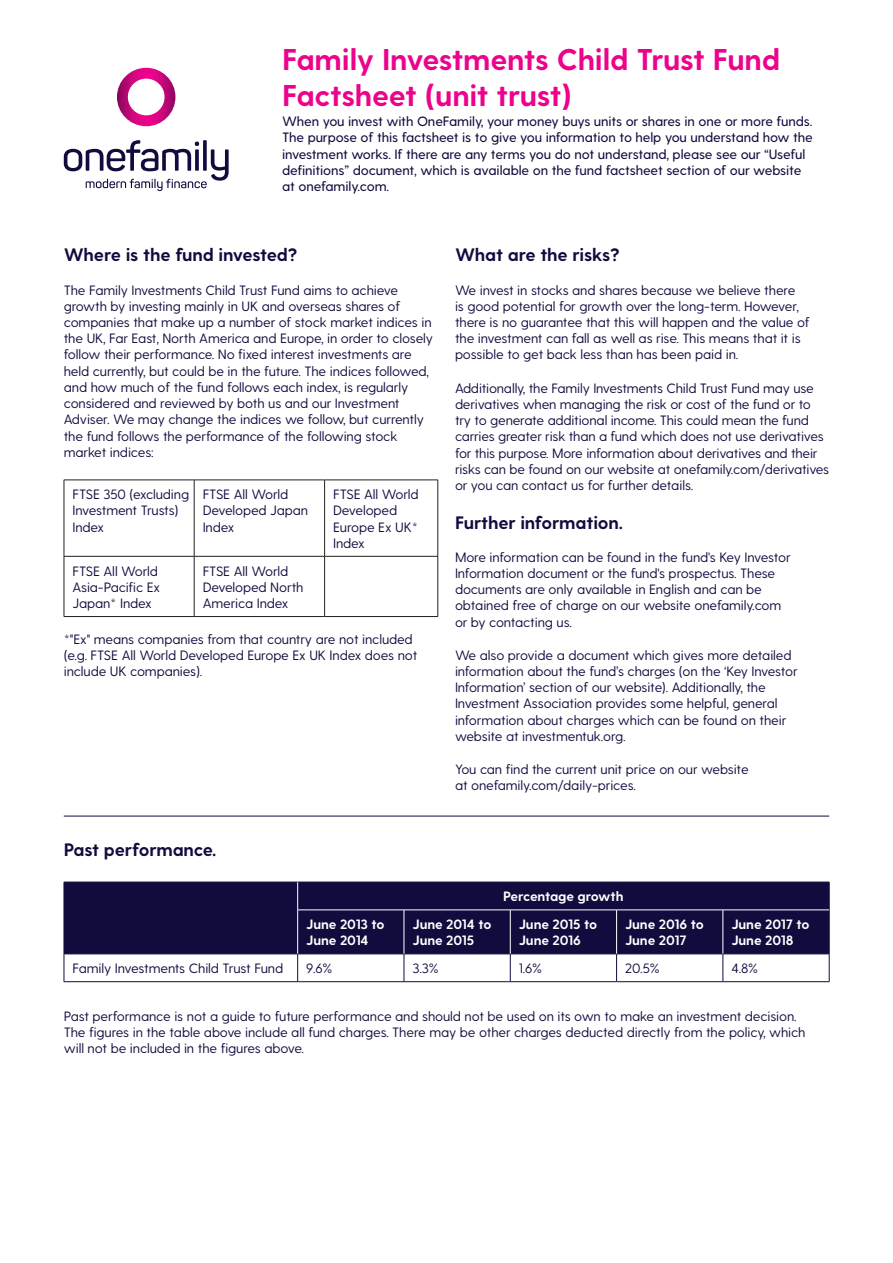
<style>
.page{position:relative;width:893px;height:1263px;background:#fff}
.page>*{position:absolute;margin:0;border:0;box-sizing:border-box;transform-origin:0 0}
.Document_Title{font:700 30px/36px "Greycliff CF";letter-spacing:-.01em;color:#ed028c}
.Sub_header{font:700 18px "Greycliff CF";letter-spacing:-.01em;color:#100c3e}
.Body_copy{font:13.5px/16.2px "Greycliff CF";letter-spacing:-.01em;color:#100c3e}
.Document_Intro{font:500 13.5px/16.2px "Greycliff CF";letter-spacing:-.01em;color:#100c3e}
.Table_Header{font:700 13.5px/16.2px "Greycliff CF";letter-spacing:-.01em;color:#fff}
</style>
<div class="page">
<svg style="left:117px;top:68px;width:58px;height:58px"></svg>
<svg style="left:64px;top:140px;width:165px;height:51px"></svg>
<hr style="left:64px;top:480px;width:130px;height:1px;background:#231f20">
<hr style="left:64px;top:480px;width:1px;height:76px;background:#231f20">
<hr style="left:194px;top:480px;width:131px;height:1px;background:#231f20">
<hr style="left:194px;top:480px;width:1px;height:76px;background:#231f20">
<hr style="left:325px;top:480px;width:113px;height:1px;background:#231f20">
<hr style="left:324px;top:480px;width:1px;height:76px;background:#231f20">
<hr style="left:438px;top:480px;width:1px;height:76px;background:#231f20">
<hr style="left:64px;top:556px;width:130px;height:1px;background:#231f20">
<hr style="left:64px;top:556px;width:1px;height:60px;background:#231f20">
<hr style="left:194px;top:556px;width:131px;height:1px;background:#231f20">
<hr style="left:194px;top:556px;width:1px;height:60px;background:#231f20">
<hr style="left:325px;top:556px;width:113px;height:1px;background:#231f20">
<hr style="left:324px;top:556px;width:1px;height:60px;background:#231f20">
<hr style="left:438px;top:556px;width:1px;height:60px;background:#231f20">
<hr style="left:64px;top:616px;width:130px;height:1px;background:#231f20">
<hr style="left:194px;top:616px;width:131px;height:1px;background:#231f20">
<hr style="left:325px;top:616px;width:113px;height:1px;background:#231f20">
<div style="left:65px;top:883px;width:764px;height:71px;background:#100c3e"></div>
<hr style="left:64px;top:882px;width:234px;height:1px;background:#100c3e">
<svg style="left:64px;top:883px;width:1px;height:27px"></svg>
<hr style="left:64px;top:910px;width:1px;height:44px;background:#100c3e">
<hr style="left:64px;top:954px;width:234px;height:1px;background:#100c3e">
<svg style="left:64px;top:954px;width:1px;height:27px"></svg>
<svg style="left:297px;top:954px;width:1px;height:27px"></svg>
<svg style="left:404px;top:955px;width:1px;height:26px"></svg>
<svg style="left:510px;top:955px;width:1px;height:26px"></svg>
<svg style="left:616px;top:955px;width:1px;height:26px"></svg>
<svg style="left:723px;top:955px;width:1px;height:26px"></svg>
<svg style="left:829px;top:954px;width:1px;height:27px"></svg>
<hr style="left:64px;top:981px;width:234px;height:1px;background:#100c3e">
<hr style="left:298px;top:981px;width:106px;height:1px;background:#100c3e">
<hr style="left:404px;top:981px;width:106px;height:1px;background:#100c3e">
<hr style="left:510px;top:981px;width:107px;height:1px;background:#100c3e">
<hr style="left:617px;top:981px;width:106px;height:1px;background:#100c3e">
<hr style="left:723px;top:981px;width:106px;height:1px;background:#100c3e">
<hr style="left:298px;top:882px;width:106px;height:1px;background:#100c3e">
<hr style="left:404px;top:882px;width:106px;height:1px;background:#100c3e">
<hr style="left:510px;top:882px;width:107px;height:1px;background:#100c3e">
<hr style="left:617px;top:882px;width:106px;height:1px;background:#100c3e">
<hr style="left:723px;top:882px;width:106px;height:1px;background:#100c3e">
<svg style="left:829px;top:882px;width:1px;height:28px"></svg>
<hr style="left:829px;top:910px;width:1px;height:44px;background:#100c3e">
<hr style="left:298px;top:954px;width:106px;height:1px;background:#100c3e">
<hr style="left:404px;top:954px;width:106px;height:1px;background:#100c3e">
<hr style="left:510px;top:954px;width:107px;height:1px;background:#100c3e">
<hr style="left:617px;top:954px;width:106px;height:1px;background:#100c3e">
<hr style="left:723px;top:954px;width:106px;height:1px;background:#100c3e">
<svg style="left:297px;top:882px;width:1px;height:28px"></svg>
<hr style="left:297px;top:910px;width:107px;height:1px;background:#fff">
<hr style="left:297px;top:910px;width:1px;height:44px;background:#fff">
<hr style="left:404px;top:910px;width:106px;height:1px;background:#fff">
<hr style="left:404px;top:910px;width:1px;height:44px;background:#fff">
<hr style="left:510px;top:910px;width:107px;height:1px;background:#fff">
<hr style="left:510px;top:910px;width:1px;height:44px;background:#fff">
<hr style="left:617px;top:910px;width:106px;height:1px;background:#fff">
<hr style="left:616px;top:910px;width:1px;height:44px;background:#fff">
<hr style="left:723px;top:910px;width:106px;height:1px;background:#fff">
<hr style="left:723px;top:910px;width:1px;height:44px;background:#fff">
<hr style="left:64px;top:816px;width:765px;height:1px;background:#100c3e">
<p class="Document_Title" style="left:282px;top:43px;width:499px">Family Investments Child Trust Fund<br>Factsheet (unit trust)</p>
<p class="Document_Intro" style="left:282px;top:114px;width:532px">When you invest with OneFamily, your money buys units or shares in one or more funds.<br>The purpose of this factsheet is to give you information to help you understand how the investment works. If there are any terms you do not understand, please see our “Useful definitions” document, which is available on the fund factsheet section of our website at onefamily.com.</p>
<p class="Sub_header" style="left:64px;top:244px;width:235px">Where is the fund invested?</p>
<p class="Body_copy" style="left:64px;top:282px;width:371px">The Family Investments Child Trust Fund aims to achieve growth by investing mainly in UK and overseas shares of companies that make up a number of stock market indices in the UK, Far East, North America and Europe, in order to closely follow their performance. No fixed interest investments are held currently, but could be in the future. The indices followed, and how much of the fund follows each index, is regularly considered and reviewed by both us and our Investment Adviser. We may change the indices we follow, but currently the fund follows the performance of the following stock market indices:</p>
<p class="Body_copy" style="left:72px;top:487px;width:118px">FTSE 350 (excluding<br>Investment Trusts)<br>Index</p>
<p class="Body_copy" style="left:203px;top:487px;width:107px">FTSE All World<br>Developed Japan<br>Index</p>
<p class="Body_copy" style="left:333px;top:487px;width:87px">FTSE All World<br>Developed<br>Europe Ex UK*<br>Index</p>
<p class="Body_copy" style="left:72px;top:563px;width:89px">FTSE All World<br>Asia-Pacific Ex<br>Japan* Index</p>
<p class="Body_copy" style="left:203px;top:563px;width:102px">FTSE All World<br>Developed North<br>America Index</p>
<p class="Body_copy" style="left:64px;top:631px;width:355px">*"Ex" means companies from that country are not included (e.g. FTSE All World Developed Europe Ex UK Index does not include UK companies).</p>
<p class="Sub_header" style="left:64px;top:839px;width:154px">Past performance.</p>
<p class="Sub_header" style="left:455px;top:244px;width:166px">What are the risks?</p>
<p class="Body_copy" style="left:455px;top:282px;width:356px">We invest in stocks and shares because we believe there<br>is good potential for growth over the long-term. However, there is no guarantee that this will happen and the value of the investment can fall as well as rise. This means that it is possible to get back less than has been paid in.</p>
<p class="Body_copy" style="left:455px;top:380px;width:376px">Additionally, the Family Investments Child Trust Fund may use derivatives when managing the risk or cost of the fund or to try to generate additional income. This could mean the fund carries greater risk than a fund which does not use derivatives for this purpose. More information about derivatives and their risks can be found on our website at onefamily.com/derivatives or you can contact us for further details.</p>
<p class="Sub_header" style="left:455px;top:511px;width:170px">Further information.</p>
<p class="Body_copy" style="left:455px;top:549px;width:337px">More information can be found in the fund's Key Investor Information document or the fund's prospectus. These documents are only available in English and can be obtained free of charge on our website onefamily.com or by contacting us.</p>
<p class="Body_copy" style="left:455px;top:647px;width:344px">We also provide a document which gives more detailed information about the fund’s charges (on the ‘Key Investor Information’ section of our website). Additionally, the Investment Association provides some helpful, general information about charges which can be found on their website at investmentuk.org.</p>
<p class="Body_copy" style="left:455px;top:761px;width:295px">You can find the current unit price on our website at onefamily.com/daily-prices.</p>
<p class="Table_Header" style="left:503px;top:889px;width:122px">Percentage growth</p>
<p class="Table_Header" style="left:306px;top:917px;width:80px">June 2013 to<br>June 2014</p>
<p class="Table_Header" style="left:412px;top:917px;width:81px">June 2014 to<br>June 2015</p>
<p class="Table_Header" style="left:519px;top:917px;width:80px">June 2015 to<br>June 2016</p>
<p class="Table_Header" style="left:625px;top:917px;width:80px">June 2016 to<br>June 2017</p>
<p class="Table_Header" style="left:731px;top:917px;width:80px">June 2017 to<br>June 2018</p>
<p class="Body_copy" style="left:72px;top:961px;width:212px">Family Investments Child Trust Fund</p>
<p class="Body_copy" style="left:306px;top:961px;width:28px">9.6%</p>
<p class="Body_copy" style="left:412px;top:961px;width:28px">3.3%</p>
<p class="Body_copy" style="left:519px;top:961px;width:25px">1.6%</p>
<p class="Body_copy" style="left:625px;top:961px;width:36px">20.5%</p>
<p class="Body_copy" style="left:731px;top:961px;width:28px">4.8%</p>
<p class="Body_copy" style="left:64px;top:1008px;width:743px">Past performance is not a guide to future performance and should not be used on its own to make an investment decision.<br>The figures in the table above include all fund charges. There may be other charges deducted directly from the policy, which will not be included in the figures above.</p>
</div>
